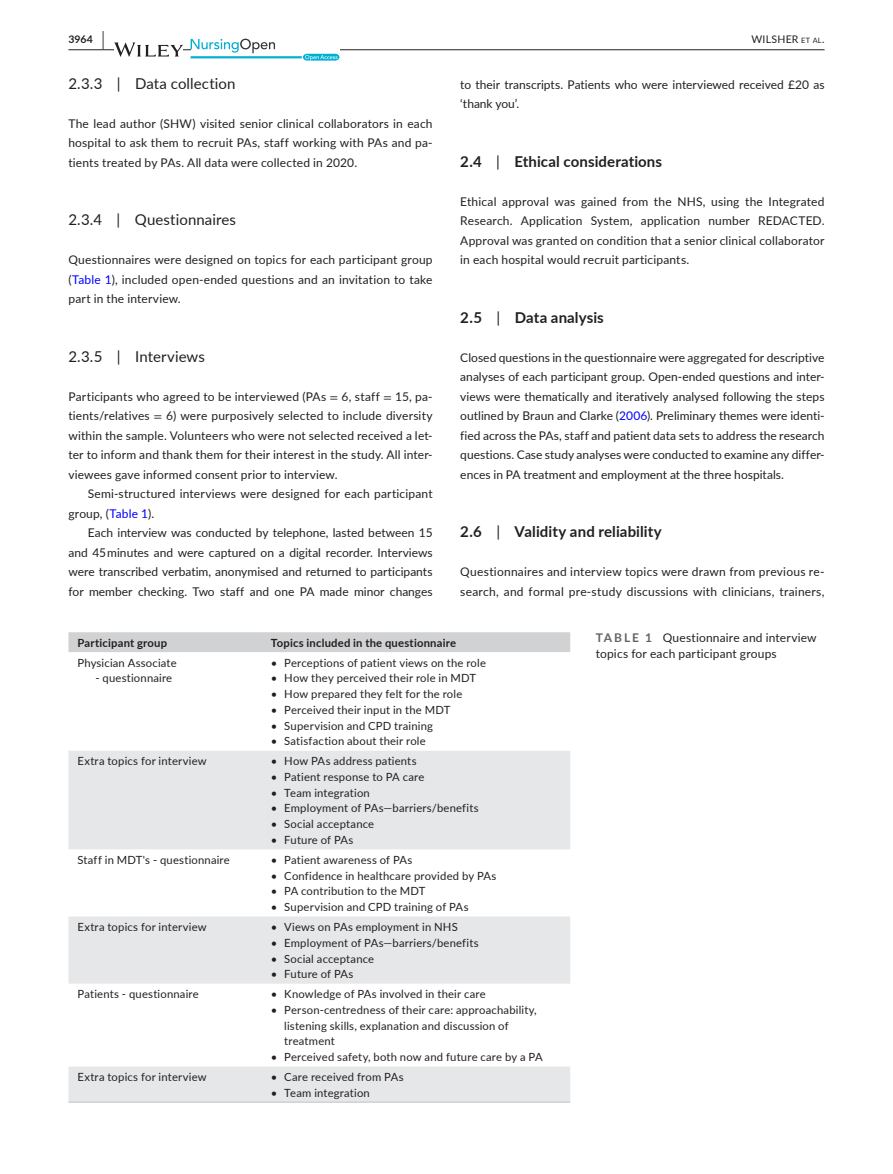
<style>
.page{position:relative;width:893px;height:1174px;background:#fff}
.page>*{position:absolute;margin:0;border:0;box-sizing:border-box;transform-origin:0 0}
.t1{font:700 15px "Lato";letter-spacing:.005em;color:#231f20}
.t2{font:15px "Lato";letter-spacing:.005em;color:#231f20}
.t3{font:12px/19.5px "Lato";letter-spacing:.015em;color:#231f20;text-align:justify}
.t4{font:11.25px/15.8px "Lato";letter-spacing:.015em;color:#231f20}
.t5{font:700 11.25px "Lato";letter-spacing:.02em;color:#231f20}
.t6{font:10.5px "Lato";letter-spacing:.02em;color:#231f20}
.t7{font:700 10.5px "Lato";color:#231f20}
.s1{font-size:19.5px}
.s2{font-size:7.35px}
.s3{font-weight:400}
.s4{color:#00f}
.s5{font-family:"STIX"}
.s6{font-weight:700;color:#636366}
</style>
<div class="page">
<hr style="left:68px;top:49px;width:756px;height:1px;background:#231f20">
<svg style="left:114px;top:42px;width:69px;height:15px"></svg>
<svg style="left:191px;top:39px;width:148px;height:22px"></svg>
<div style="left:68px;top:632px;width:502px;height:20px;background:#d1d2d4"></div>
<svg style="left:68px;top:751px;width:502px;height:350px;fill:#e6e7e9"></svg>
<hr style="left:68px;top:1101px;width:194px;height:1px;background:#d1d2d4">
<hr style="left:262px;top:1101px;width:308px;height:1px;background:#d1d2d4">
<p class="t7" style="left:68px;top:31px;width:37px">3964 <span class="s1">|</span></p>
<p class="t6" style="left:752px;top:31px;width:74px">WILSHER <span class="s2">et al</span>.</p>
<p class="t2" style="left:68px;top:72px;width:169px">2.3.3 | Data collection</p>
<p class="t3" style="left:68px;top:113px;width:366px">The lead author (SHW) visited senior clinical collaborators in each hospital to ask them to recruit PAs, staff working with PAs and pa&shy;tients treated by PAs. All data were collected in 2020.</p>
<p class="t3" style="left:460px;top:74px;width:366px">to their transcripts. Patients who were interviewed received £20 as ‘thank you’.</p>
<p class="t1" style="left:460px;top:150px;width:203px">2.4 <span class="s3">|</span> Ethical considerations</p>
<p class="t3" style="left:460px;top:191px;width:366px">Ethical approval was gained from the NHS, using the Integrated Research. Application System, application number REDACTED.<br>Approval was granted on condition that a senior clinical collaborator in each hospital would recruit participants.</p>
<p class="t2" style="left:68px;top:209px;width:169px">2.3.4 | Questionnaires</p>
<p class="t3" style="left:68px;top:249px;width:366px">Questionnaires were designed on topics for each participant group (<span class="s4">Table 1</span>), included open-ended questions and an invitation to take part in the interview.</p>
<p class="t2" style="left:68px;top:345px;width:138px">2.3.5 | Interviews</p>
<p class="t3" style="left:68px;top:386px;width:366px">Participants who agreed to be interviewed (PAs <span class="s5">=</span> 6, staff <span class="s5">=</span> 15, pa&shy;tients/relatives <span class="s5">=</span> 6) were purposively selected to include diversity within the sample. Volunteers who were not selected received a let&shy;ter to inform and thank them for their interest in the study. All inter&shy;viewees gave informed consent prior to interview.</p>
<p class="t3" style="left:68px;top:483px;width:366px;text-indent:20px">Semi-structured interviews were designed for each participant group, (<span class="s4">Table 1</span>).</p>
<p class="t3" style="left:68px;top:522px;width:366px;text-indent:20px">Each interview was conducted by telephone, lasted between 15 and 45 minutes and were captured on a digital recorder. Interviews were transcribed verbatim, anonymised and returned to participants for member checking. Two staff and one PA made minor changes</p>
<p class="t1" style="left:460px;top:306px;width:145px">2.5 <span class="s3">|</span> Data analysis</p>
<p class="t3" style="left:460px;top:347px;width:366px">Closed questions in the questionnaire were aggregated for descriptive analyses of each participant group. Open-ended questions and inter&shy;views were thematically and iteratively analysed following the steps outlined by Braun and Clarke (<span class="s4">2006</span>). Preliminary themes were identi&shy;fied across the PAs, staff and patient data sets to address the research questions. Case study analyses were conducted to examine any differ&shy;ences in PA treatment and employment at the three hospitals.</p>
<p class="t1" style="left:460px;top:521px;width:203px">2.6 <span class="s3">|</span> Validity and reliability</p>
<p class="t3" style="left:460px;top:561px;width:366px">Questionnaires and interview topics were drawn from previous re&shy;search, and formal pre-study discussions with clinicians, trainers,</p>
<p class="t5" style="left:77px;top:634px;width:91px">Participant group</p>
<p class="t5" style="left:271px;top:634px;width:187px">Topics included in the questionnaire</p>
<p class="t4" style="left:77px;top:654px;width:101px">Physician Associate</p>
<p class="t4" style="left:95px;top:670px;width:78px">- questionnaire</p>
<p class="t4" style="left:271px;top:654px;width:217px">• Perceptions of patient views on the role</p>
<p class="t4" style="left:271px;top:670px;width:207px">• How they perceived their role in MDT</p>
<p class="t4" style="left:271px;top:685px;width:193px">• How prepared they felt for the role</p>
<p class="t4" style="left:271px;top:701px;width:181px">• Perceived their input in the MDT</p>
<p class="t4" style="left:271px;top:717px;width:164px">• Supervision and CPD training</p>
<p class="t4" style="left:271px;top:733px;width:156px">• Satisfaction about their role</p>
<p class="t4" style="left:77px;top:752px;width:131px">Extra topics for interview</p>
<p class="t4" style="left:271px;top:752px;width:147px">• How PAs address patients</p>
<p class="t4" style="left:271px;top:768px;width:155px">• Patient response to PA care</p>
<p class="t4" style="left:271px;top:784px;width:101px">• Team integration</p>
<p class="t4" style="left:271px;top:800px;width:209px">• Employment of PAs—barriers/benefits</p>
<p class="t4" style="left:271px;top:815px;width:105px">• Social acceptance</p>
<p class="t4" style="left:271px;top:831px;width:84px">• Future of PAs</p>
<p class="t4" style="left:77px;top:851px;width:154px">Staff in MDT's - questionnaire</p>
<p class="t4" style="left:271px;top:851px;width:143px">• Patient awareness of PAs</p>
<p class="t4" style="left:271px;top:867px;width:227px">• Confidence in healthcare provided by PAs</p>
<p class="t4" style="left:271px;top:883px;width:156px">• PA contribution to the MDT</p>
<p class="t4" style="left:271px;top:898px;width:199px">• Supervision and CPD training of PAs</p>
<p class="t4" style="left:77px;top:918px;width:131px">Extra topics for interview</p>
<p class="t4" style="left:271px;top:918px;width:189px">• Views on PAs employment in NHS</p>
<p class="t4" style="left:271px;top:934px;width:209px">• Employment of PAs—barriers/benefits</p>
<p class="t4" style="left:271px;top:950px;width:105px">• Social acceptance</p>
<p class="t4" style="left:271px;top:965px;width:84px">• Future of PAs</p>
<p class="t4" style="left:77px;top:985px;width:123px">Patients - questionnaire</p>
<p class="t4" style="left:271px;top:985px;width:217px">• Knowledge of PAs involved in their care</p>
<p class="t4" style="left:284px;top:1001px;width:254px;text-indent:-14px">• Person-centredness of their care: approachability, listening skills, explanation and discussion of treatment</p>
<p class="t4" style="left:271px;top:1048px;width:273px">• Perceived safety, both now and future care by a PA</p>
<p class="t4" style="left:77px;top:1068px;width:131px">Extra topics for interview</p>
<p class="t4" style="left:271px;top:1068px;width:134px">• Care received from PAs</p>
<p class="t4" style="left:271px;top:1084px;width:101px">• Team integration</p>
<p class="t3" style="left:596px;top:629px;width:222px;line-height:16.5px"><span class="s6">TABLE 1</span> Questionnaire and interview topics for each participant groups</p>
</div>
